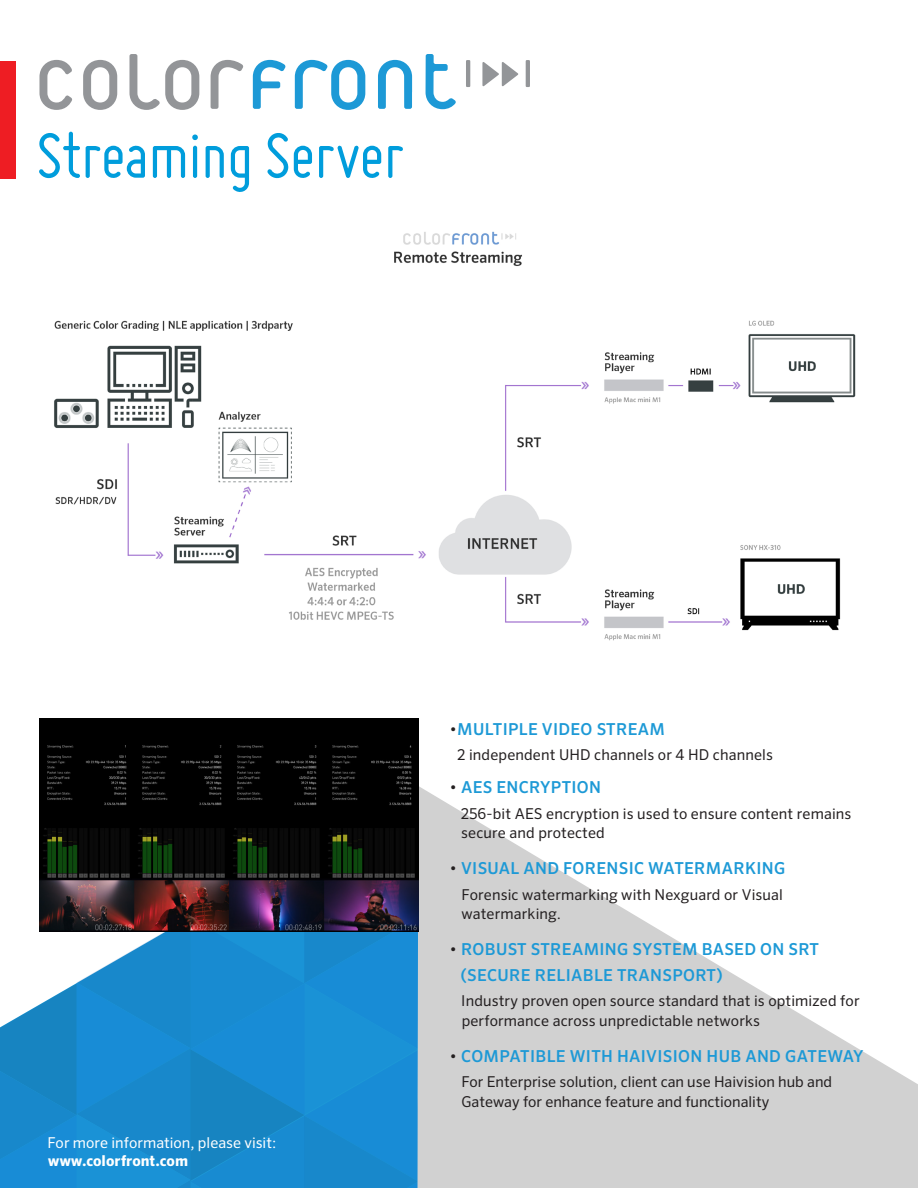
<style>
.page{position:relative;width:918px;height:1188px;background:#fff}
.page>*{position:absolute;margin:0;border:0;box-sizing:border-box;transform-origin:0 0}
.t1{font:70.05px "Miso";letter-spacing:-.02em;color:#009ddc}
.t2{font:500 16.5px/25.5px "Sero OT";letter-spacing:.02em;color:#1d99d6}
.t3{font:15px/19.5px "Sero OT";letter-spacing:.01em;color:#231f20}
.t4{font:15px "Sero OT";color:#fff}
.t5{font:700 15px "Sero OT";letter-spacing:.005em;color:#fff}
.s1{font-weight:300;color:#231f20}
</style>
<div class="page">
<svg style="left:0;top:932px;width:418px;height:256px;background:#2993d3"></svg>
<svg style="left:418px;top:786px;width:500px;height:402px;fill:#d1d1d1"></svg>
<img style="left:54px;top:231px;width:802px;height:410px">
<img style="left:39px;top:719px;width:379px;height:213px">
<svg style="left:482px;top:62px;width:36px;height:24px"></svg>
<hr style="left:526px;top:60px;width:4px;height:27px;background:#939598">
<hr style="left:466px;top:60px;width:4px;height:27px;background:#939598">
<svg style="left:39px;top:60px;width:33px;height:50px"></svg>
<svg style="left:83px;top:60px;width:34px;height:50px"></svg>
<svg style="left:129px;top:54px;width:70px;height:56px"></svg>
<svg style="left:211px;top:60px;width:33px;height:49px"></svg>
<svg style="left:253px;top:60px;width:33px;height:49px"></svg>
<svg style="left:295px;top:60px;width:70px;height:50px"></svg>
<svg style="left:378px;top:60px;width:34px;height:49px"></svg>
<svg style="left:426px;top:54px;width:30px;height:55px"></svg>
<div style="left:0;top:61px;width:15px;height:118px;background:#ee1d23"></div>
<p class="t1" style="left:36px;top:117px;width:370px">Streaming Server</p>
<p class="t4" style="left:47px;top:1134px;width:230px">For more information, please visit:</p>
<p class="t5" style="left:48px;top:1152px;width:142px">www.colorfront.com</p>
<p class="t2" style="left:449px;top:716px;width:217px"><span class="s1">•</span>MULTIPLE VIDEO STREAM</p>
<p class="t3" style="left:457px;top:745px;width:317px">2 independent UHD channels or 4 HD channels</p>
<p class="t2" style="left:449px;top:775px;width:153px"><span class="s1">•</span> AES ENCRYPTION</p>
<p class="t3" style="left:461px;top:804px;width:392px">256-bit AES encryption is used to ensure content remains secure and protected</p>
<p class="t2" style="left:449px;top:856px;width:338px"><span class="s1">•</span> VISUAL AND FORENSIC WATERMARKING</p>
<p class="t3" style="left:461px;top:885px;width:323px">Forensic watermarking with Nexguard or Visual watermarking.</p>
<p class="t2" style="left:461px;top:937px;width:360px;text-indent:-12px"><span class="s1">•</span> ROBUST STREAMING SYSTEM BASED ON SRT (SECURE RELIABLE TRANSPORT)</p>
<p class="t3" style="left:461px;top:991px;width:400px">Industry proven open source standard that is optimized for performance across unpredictable networks</p>
<p class="t2" style="left:449px;top:1043px;width:416px"><span class="s1">•</span> COMPATIBLE WITH HAIVISION HUB AND GATEWAY</p>
<p class="t3" style="left:461px;top:1072px;width:372px">For Enterprise solution, client can use Haivision hub and<br>Gateway for enhance feature and functionality</p>
</div>
